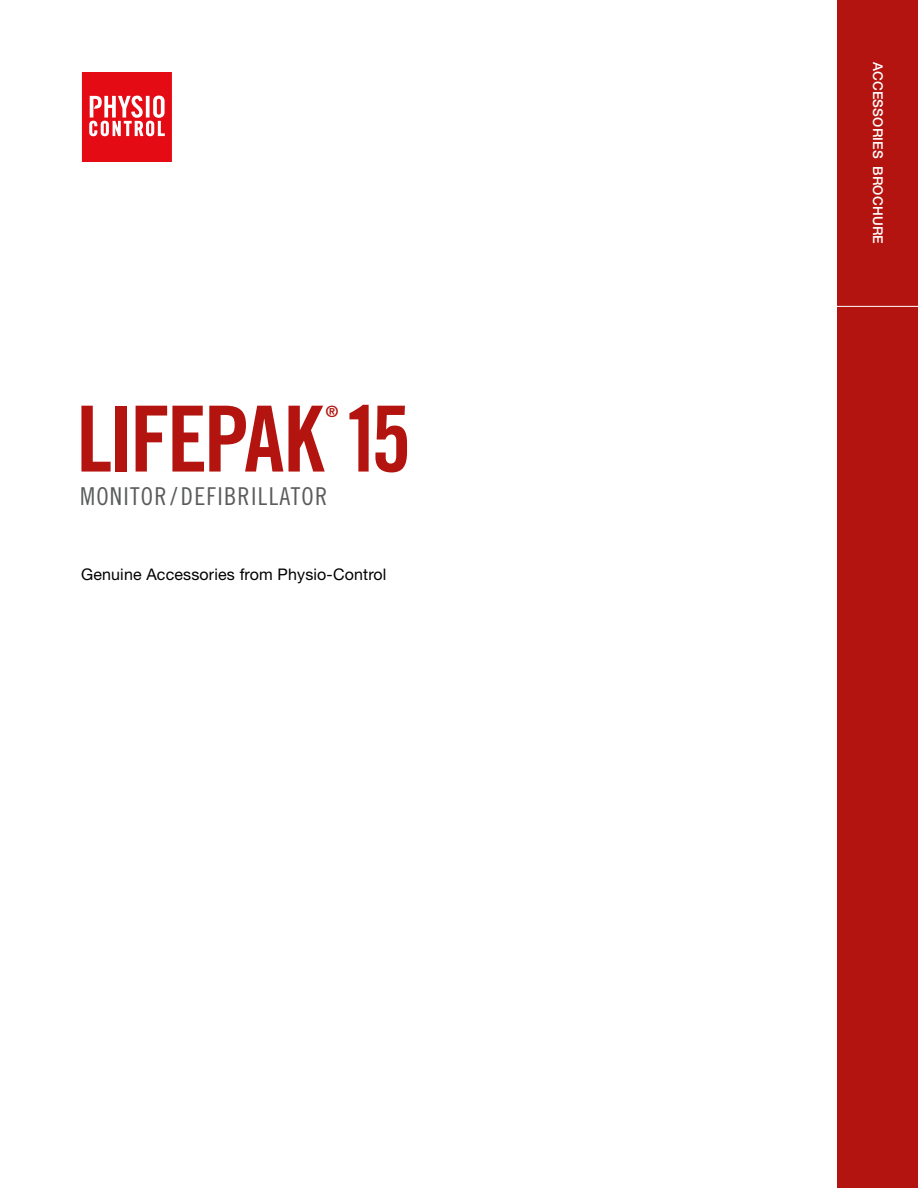
<style>
.page{position:relative;width:918px;height:1188px;background:#fff}
.page>*{position:absolute;margin:0;border:0;box-sizing:border-box;transform-origin:0 0}
.t1{font:91.2px "Trade Gothic LT Std Bd Cn 20";letter-spacing:-.04em;color:#b4140f}
.t2{font:24.6px "Trade Gothic LT Std Cn 18";letter-spacing:.05em;color:#5a5c5b}
.t3{font:16.05px "Helvetica Neue LT Std";letter-spacing:.01em;color:#000}
.t4{font:15.6px "Trade Gothic LT Std Bd Cn 20";color:#b4140f}
.t5{font:500 13.5px "Helvetica Neue LT Std";letter-spacing:.01em;color:#fff}
</style>
<div class="page">
<div style="left:837px;top:0;width:81px;height:1188px;background:#b4140f"></div>
<hr style="left:832px;top:306px;width:86px;height:1px;background:#fff">
<svg style="left:82px;top:72px;width:90px;height:90px;background:#e9363d"></svg>
<h1 class="t1" style="left:77px;top:384px;width:336px">LIFEPAK 15</h1>
<p class="t4" style="left:326px;top:402px;width:14px">®</p>
<h2 class="t2" style="left:80px;top:481px;width:249px">MONITOR/DEFIBRILLATOR</h2>
<p class="t3" style="left:81px;top:565px;width:307px">Genuine Accessories from Physio-Control</p>
<p class="t5" style="left:886px;top:62px;width:183px;rotate:90deg">ACCESSORIES BROCHURE</p>
</div>
